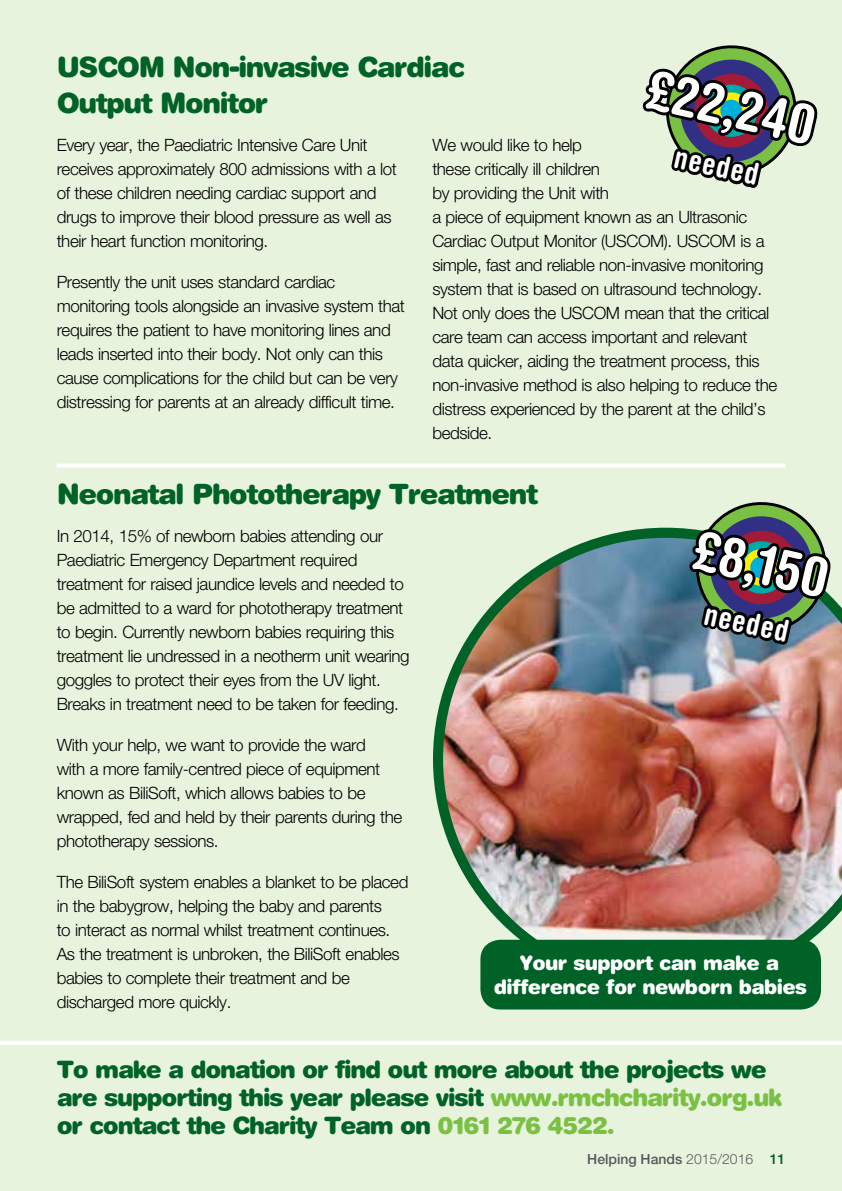
<style>
.page{position:relative;width:842px;height:1191px;background:#e8f3de}
.page>*{position:absolute;margin:0;border:0;box-sizing:border-box;transform-origin:0 0}
.t1{font:700 condensed 54.8px "Helvetica Rounded LT Std";color:#fff}
.t2{font:700 condensed 30px "Helvetica Rounded LT Std";color:#fff}
.t3{font:900 28px/36px "Helvetica Rounded LT Std";letter-spacing:-.05em;color:#006227}
.t4{font:900 24px/28px "Helvetica Rounded LT Std";letter-spacing:-.05em;color:#006227}
.t5{font:900 20px/24px "Helvetica Rounded LT Std";letter-spacing:-.03em;color:#fff;text-align:center}
.t6{font:300 17px/24px "Helvetica Neue LT Std";letter-spacing:-.025em;color:#000}
.t7{font:500 14px "Helvetica Neue LT Std";color:#58595b}
.t8{font:500 14px "Helvetica Neue LT Std";color:#006227}
.s1{color:#7ac143}
.s2{font-weight:300}
</style>
<div class="page">
<hr style="left:0;top:1041px;width:842px;height:3px;background:#fff">
<svg style="left:57px;top:463px;width:728px;height:4px;fill:#fff"></svg>
<svg style="left:642px;top:45px;width:174px;height:143px"></svg>
<img style="left:433px;top:528px;width:409px;height:427px">
<img style="left:685px;top:502px;width:150px;height:177px">
<div style="left:480px;top:939px;width:341px;height:70px;background:#006227;border-radius:20px"></div>
<h3 class="t3" style="left:57px;top:48px;width:410px">USCOM Non-invasive Cardiac<br>Output Monitor</h3>
<p class="t6" style="left:57px;top:133px;width:342px">Every year, the Paediatric Intensive Care Unit receives approximately 800 admissions with a lot of these children needing cardiac support and drugs to improve their blood pressure as well as their heart function monitoring.</p>
<p class="t6" style="left:57px;top:270px;width:350px">Presently the unit uses standard cardiac monitoring tools alongside an invasive system that requires the patient to have monitoring lines and leads inserted into their body. Not only can this cause complications for the child but can be very distressing for parents at an already difficult time.</p>
<h1 class="t1" style="left:655px;top:55px;width:172px;rotate:13deg">£22,240</h1>
<h2 class="t2" style="left:678px;top:139px;width:87px;rotate:12deg">needed</h2>
<p class="t6" style="left:432px;top:133px;width:347px">We would like to help<br>these critically ill children<br>by providing the Unit with<br>a piece of equipment known as an Ultrasonic Cardiac Output Monitor (USCOM). USCOM is a simple, fast and reliable non-invasive monitoring system that is based on ultrasound technology.<br>Not only does the USCOM mean that the critical care team can access important and relevant data quicker, aiding the treatment process, this non-invasive method is also helping to reduce the distress experienced by the parent at the child’s bedside.</p>
<h3 class="t3" style="left:57px;top:475px;width:483px">Neonatal Phototherapy Treatment</h3>
<p class="t6" style="left:57px;top:523px;width:354px">In 2014, 15% of newborn babies attending our Paediatric Emergency Department required treatment for raised jaundice levels and needed to be admitted to a ward for phototherapy treatment to begin. Currently newborn babies requiring this treatment lie undressed in a neotherm unit wearing goggles to protect their eyes from the UV light.<br>Breaks in treatment need to be taken for feeding.</p>
<p class="t6" style="left:57px;top:733px;width:347px">With your help, we want to provide the ward<br>with a more family-centred piece of equipment known as BiliSoft, which allows babies to be wrapped, fed and held by their parents during the phototherapy sessions.</p>
<p class="t6" style="left:57px;top:870px;width:353px">The BiliSoft system enables a blanket to be placed in the babygrow, helping the baby and parents<br>to interact as normal whilst treatment continues.<br>As the treatment is unbroken, the BiliSoft enables babies to complete their treatment and be discharged more quickly.</p>
<h1 class="t1" style="left:702px;top:516px;width:138px;rotate:13deg">£8,150</h1>
<h2 class="t2" style="left:708px;top:595px;width:87px;rotate:12deg">needed</h2>
<p class="t5" style="left:494px;top:950px;width:315px">Your support can make a difference for newborn babies</p>
<h3 class="t4" style="left:57px;top:1055px;width:727px">To make a donation or find out more about the projects we are supporting this year please visit <span class="s1">www.rmchcharity.org.uk </span>or contact the Charity Team on <span class="s1">0161 276 4522.</span></h3>
<p class="t7" style="left:587px;top:1150px;width:167px">Helping Hands <span class="s2">2015/2016</span></p>
<p class="t8" style="left:770px;top:1150px;width:17px">11</p>
</div>
